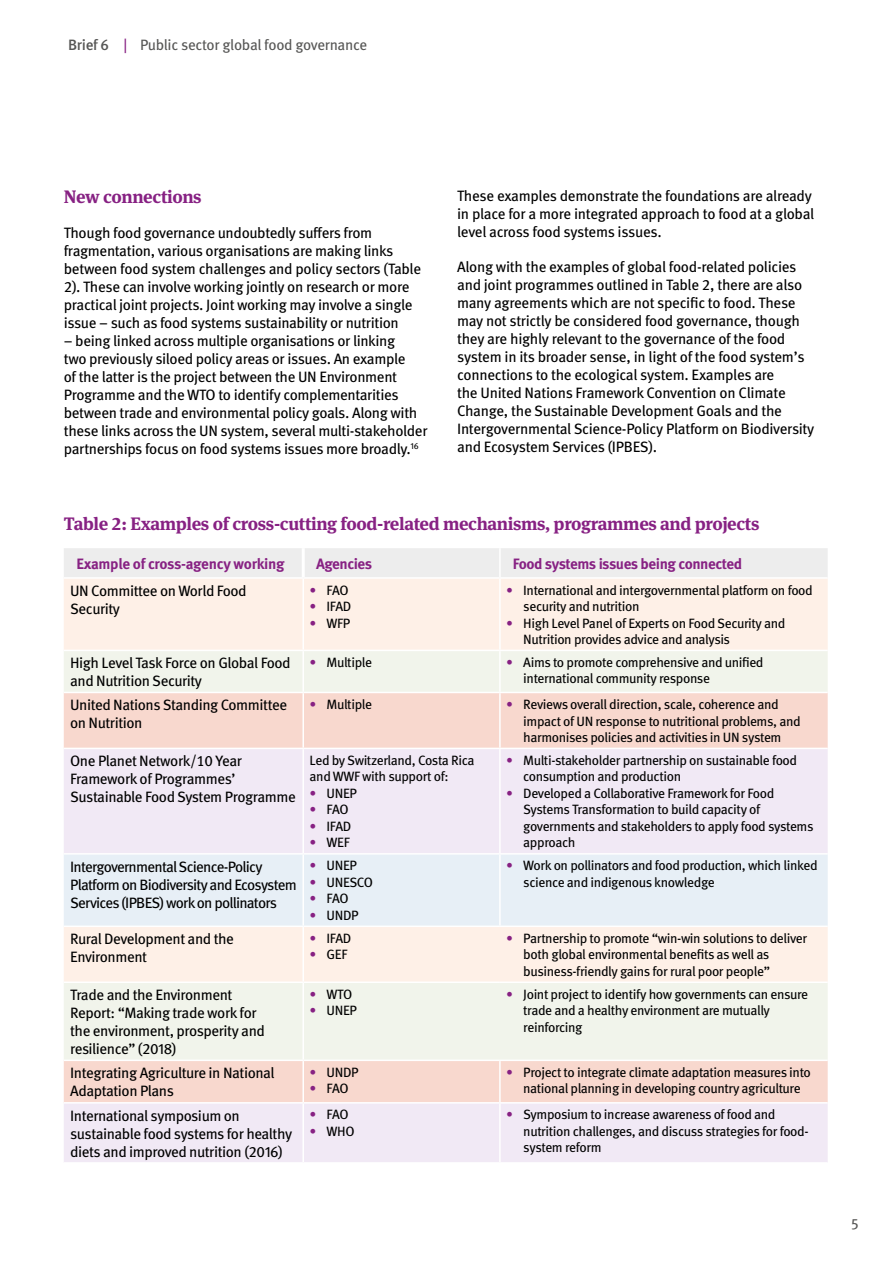
<style>
.page{position:relative;width:893px;height:1263px;background:#fff}
.page>*{position:absolute;margin:0;border:0;box-sizing:border-box;transform-origin:0 0}
._2_Body{font:700 18px "Meta Serif OT";letter-spacing:-.02em;color:#872183}
._2_Body-2{font:15px/18px "Meta OT";letter-spacing:-.03em;color:#000}
._2_Body-3{font:15px/18px "Meta OT";letter-spacing:-.05em;color:#000}
._2_Body-4{font:700 15px "Meta OT";letter-spacing:-.03em;color:#872183}
.t1{font:15px "Meta OT";letter-spacing:-.02em;color:#575756}
._3_Bullets{font:13.5px/16.5px "Meta OT";letter-spacing:-.03em;color:#000}
.s1{font-weight:500}
.s2{color:#872183}
</style>
<div class="page">
<div style="left:64px;top:548px;width:764px;height:29px;background:#ededed"></div>
<div style="left:64px;top:579px;width:764px;height:71px;background:#fef0e7"></div>
<div style="left:64px;top:651px;width:764px;height:41px;background:#f1f4eb"></div>
<div style="left:64px;top:693px;width:764px;height:55px;background:#f8d8ce"></div>
<svg style="left:64px;top:749px;width:764px;height:413px;background:#f3eaeb"></svg>
<div style="left:64px;top:855px;width:764px;height:70px;background:#e7eff6"></div>
<hr style="left:302px;top:548px;width:3px;height:29px;background:#fff">
<hr style="left:302px;top:579px;width:2px;height:71px;background:#fff">
<hr style="left:302px;top:651px;width:2px;height:41px;background:#fff">
<hr style="left:302px;top:749px;width:2px;height:104px;background:#fff">
<hr style="left:64px;top:853px;width:239px;height:2px;background:#fff">
<hr style="left:303px;top:853px;width:197px;height:2px;background:#fff">
<hr style="left:302px;top:855px;width:2px;height:70px;background:#fff">
<hr style="left:500px;top:853px;width:328px;height:2px;background:#fff">
<hr style="left:302px;top:983px;width:2px;height:76px;background:#fff">
<hr style="left:302px;top:693px;width:2px;height:55px;background:#fff">
<hr style="left:303px;top:925px;width:197px;height:2px;background:#fff">
<hr style="left:500px;top:925px;width:328px;height:2px;background:#fff">
<hr style="left:303px;top:981px;width:197px;height:2px;background:#fff">
<hr style="left:500px;top:981px;width:328px;height:2px;background:#fff">
<hr style="left:64px;top:925px;width:239px;height:2px;background:#fff">
<hr style="left:302px;top:927px;width:2px;height:54px;background:#fff">
<hr style="left:64px;top:981px;width:239px;height:2px;background:#fff">
<hr style="left:64px;top:1059px;width:239px;height:2px;background:#fff">
<hr style="left:303px;top:1059px;width:197px;height:2px;background:#fff">
<hr style="left:302px;top:1061px;width:2px;height:41px;background:#fff">
<hr style="left:500px;top:1059px;width:328px;height:2px;background:#fff">
<hr style="left:499px;top:1061px;width:2px;height:41px;background:#fff">
<hr style="left:64px;top:1102px;width:239px;height:1px;background:#fff">
<hr style="left:303px;top:1102px;width:197px;height:1px;background:#fff">
<hr style="left:302px;top:1103px;width:2px;height:59px;background:#fff">
<hr style="left:500px;top:1102px;width:328px;height:1px;background:#fff">
<hr style="left:499px;top:1103px;width:2px;height:59px;background:#fff">
<hr style="left:499px;top:579px;width:2px;height:71px;background:#fff">
<hr style="left:499px;top:651px;width:2px;height:41px;background:#fff">
<hr style="left:499px;top:693px;width:2px;height:55px;background:#fff">
<hr style="left:499px;top:749px;width:2px;height:104px;background:#fff">
<hr style="left:499px;top:855px;width:2px;height:70px;background:#fff">
<hr style="left:499px;top:548px;width:2px;height:29px;background:#fff">
<p class="t1" style="left:68px;top:35px;width:301px"><span class="s1">Brief 6</span> <span class="s2">|</span> Public sector global food governance</p>
<p class="_2_Body" style="left:64px;top:186px;width:139px">New connections</p>
<p class="_2_Body-2" style="left:64px;top:224px;width:359px">Though food governance undoubtedly suffers from fragmentation, various organisations are making links between food system challenges and policy sectors (Table 2). These can involve working jointly on research or more practical joint projects. Joint working may involve a single issue – such as food systems sustainability or nutrition</p>
<p class="_2_Body-2" style="left:64px;top:332px;width:365px">– being linked across multiple organisations or linking<br>two previously siloed policy areas or issues. An example<br>of the latter is the project between the UN Environment Programme and the WTO to identify complementarities between trade and environmental policy goals. Along with these links across the UN system, several multi-stakeholder partnerships focus on food systems issues more broadly.<sup>16</sup></p>
<p class="_2_Body-2" style="left:457px;top:186px;width:359px">These examples demonstrate the foundations are already in place for a more integrated approach to food at a global level across food systems issues.</p>
<p class="_2_Body-2" style="left:457px;top:258px;width:359px">Along with the examples of global food-related policies and joint programmes outlined in Table 2, there are also many agreements which are not specific to food. These may not strictly be considered food governance, though they are highly relevant to the governance of the food system in its broader sense, in light of the food system’s connections to the ecological system. Examples are<br>the United Nations Framework Convention on Climate Change, the Sustainable Development Goals and the Intergovernmental Science-Policy Platform on Biodiversity and Ecosystem Services (IPBES).</p>
<p class="_2_Body" style="left:64px;top:512px;width:697px">Table 2: Examples of cross-cutting food-related mechanisms, programmes and projects</p>
<p class="_2_Body-4" style="left:77px;top:554px;width:210px">Example of cross-agency working</p>
<p class="_2_Body-4" style="left:316px;top:554px;width:58px">Agencies</p>
<p class="_2_Body-4" style="left:513px;top:554px;width:231px">Food systems issues being connected</p>
<p class="_2_Body-2" style="left:70px;top:582px;width:178px">UN Committee on World Food<br>Security</p>
<p class="_3_Bullets" style="left:310px;top:582px;width:40px"><span class="s2">•</span> FAO</p>
<p class="_3_Bullets" style="left:523px;top:582px;width:291px;text-indent:-17px"><span class="s2">•</span> International and intergovernmental platform on food security and nutrition</p>
<p class="_3_Bullets" style="left:523px;top:615px;width:264px;text-indent:-17px"><span class="s2">•</span> High Level Panel of Experts on Food Security and<br>Nutrition provides advice and analysis</p>
<p class="_3_Bullets" style="left:310px;top:598px;width:43px"><span class="s2">•</span> IFAD</p>
<p class="_3_Bullets" style="left:310px;top:615px;width:42px"><span class="s2">•</span> WFP</p>
<p class="_2_Body-2" style="left:70px;top:654px;width:222px">High Level Task Force on Global Food and Nutrition Security</p>
<p class="_3_Bullets" style="left:310px;top:654px;width:64px"><span class="s2">•</span> Multiple</p>
<p class="_3_Bullets" style="left:523px;top:654px;width:242px;text-indent:-17px"><span class="s2">•</span> Aims to promote comprehensive and unified international community response</p>
<p class="_2_Body-2" style="left:70px;top:696px;width:218px">United Nations Standing Committee on Nutrition</p>
<p class="_3_Bullets" style="left:310px;top:696px;width:64px"><span class="s2">•</span> Multiple</p>
<p class="_3_Bullets" style="left:523px;top:696px;width:279px;text-indent:-17px"><span class="s2">•</span> Reviews overall direction, scale, coherence and impact of UN response to nutritional problems, and harmonises policies and activities in UN system</p>
<p class="_2_Body-2" style="left:70px;top:752px;width:227px">One Planet Network/10 Year<br>Framework of Programmes’<br>Sustainable Food System Programme</p>
<p class="_3_Bullets" style="left:310px;top:752px;width:166px">Led by Switzerland, Costa Rica and WWF with support of:</p>
<p class="_3_Bullets" style="left:523px;top:752px;width:275px;text-indent:-17px"><span class="s2">•</span> Multi-stakeholder partnership on sustainable food consumption and production</p>
<p class="_3_Bullets" style="left:523px;top:785px;width:292px;text-indent:-17px"><span class="s2">•</span> Developed a Collaborative Framework for Food Systems Transformation to build capacity of governments and stakeholders to apply food systems approach</p>
<p class="_3_Bullets" style="left:310px;top:785px;width:49px"><span class="s2">•</span> UNEP</p>
<p class="_3_Bullets" style="left:310px;top:802px;width:40px"><span class="s2">•</span> FAO</p>
<p class="_3_Bullets" style="left:310px;top:818px;width:43px"><span class="s2">•</span> IFAD</p>
<p class="_3_Bullets" style="left:310px;top:835px;width:42px"><span class="s2">•</span> WEF</p>
<p class="_2_Body-3" style="left:70px;top:857px;width:228px">Intergovernmental Science-Policy<br>Platform on Biodiversity and Ecosystem<br>Services (IPBES) work on pollinators</p>
<p class="_3_Bullets" style="left:310px;top:858px;width:49px"><span class="s2">•</span> UNEP</p>
<p class="_3_Bullets" style="left:310px;top:874px;width:65px"><span class="s2">•</span> UNESCO</p>
<p class="_3_Bullets" style="left:310px;top:891px;width:40px"><span class="s2">•</span> FAO</p>
<p class="_3_Bullets" style="left:310px;top:907px;width:50px"><span class="s2">•</span> UNDP</p>
<p class="_2_Body-2" style="left:70px;top:930px;width:165px">Rural Development and the<br>Environment</p>
<p class="_3_Bullets" style="left:310px;top:930px;width:43px"><span class="s2">•</span> IFAD</p>
<p class="_3_Bullets" style="left:310px;top:946px;width:39px"><span class="s2">•</span> GEF</p>
<p class="_2_Body-2" style="left:70px;top:986px;width:196px">Trade and the Environment<br>Report: “Making trade work for the environment, prosperity and resilience” (2018)</p>
<p class="_3_Bullets" style="left:310px;top:986px;width:44px"><span class="s2">•</span> WTO</p>
<p class="_3_Bullets" style="left:310px;top:1002px;width:49px"><span class="s2">•</span> UNEP</p>
<p class="_2_Body-2" style="left:70px;top:1064px;width:206px">Integrating Agriculture in National<br>Adaptation Plans</p>
<p class="_3_Bullets" style="left:310px;top:1064px;width:50px"><span class="s2">•</span> UNDP</p>
<p class="_3_Bullets" style="left:310px;top:1080px;width:40px"><span class="s2">•</span> FAO</p>
<p class="_2_Body-2" style="left:70px;top:1106px;width:224px">International symposium on sustainable food systems for healthy diets and improved nutrition (2016)</p>
<p class="_3_Bullets" style="left:310px;top:1106px;width:40px"><span class="s2">•</span> FAO</p>
<p class="_3_Bullets" style="left:310px;top:1123px;width:46px"><span class="s2">•</span> WHO</p>
<p class="_3_Bullets" style="left:523px;top:858px;width:296px;text-indent:-17px"><span class="s2">•</span> Work on pollinators and food production, which linked science and indigenous knowledge</p>
<p class="_3_Bullets" style="left:523px;top:930px;width:285px;text-indent:-17px"><span class="s2">•</span> Partnership to promote “win-win solutions to deliver both global environmental benefits as well as business-friendly gains for rural poor people”</p>
<p class="_3_Bullets" style="left:523px;top:986px;width:286px;text-indent:-17px"><span class="s2">•</span> Joint project to identify how governments can ensure trade and a healthy environment are mutually reinforcing</p>
<p class="_3_Bullets" style="left:506px;top:1064px;width:306px;text-align:center"><span class="s2">•</span> Project to integrate climate adaptation measures into national planning in developing country agriculture</p>
<p class="_3_Bullets" style="left:523px;top:1106px;width:287px;text-indent:-17px"><span class="s2">•</span> Symposium to increase awareness of food and nutrition challenges, and discuss strategies for food&shy;system reform</p>
<p class="t1" style="left:850px;top:1214px;width:10px">5</p>
</div>
